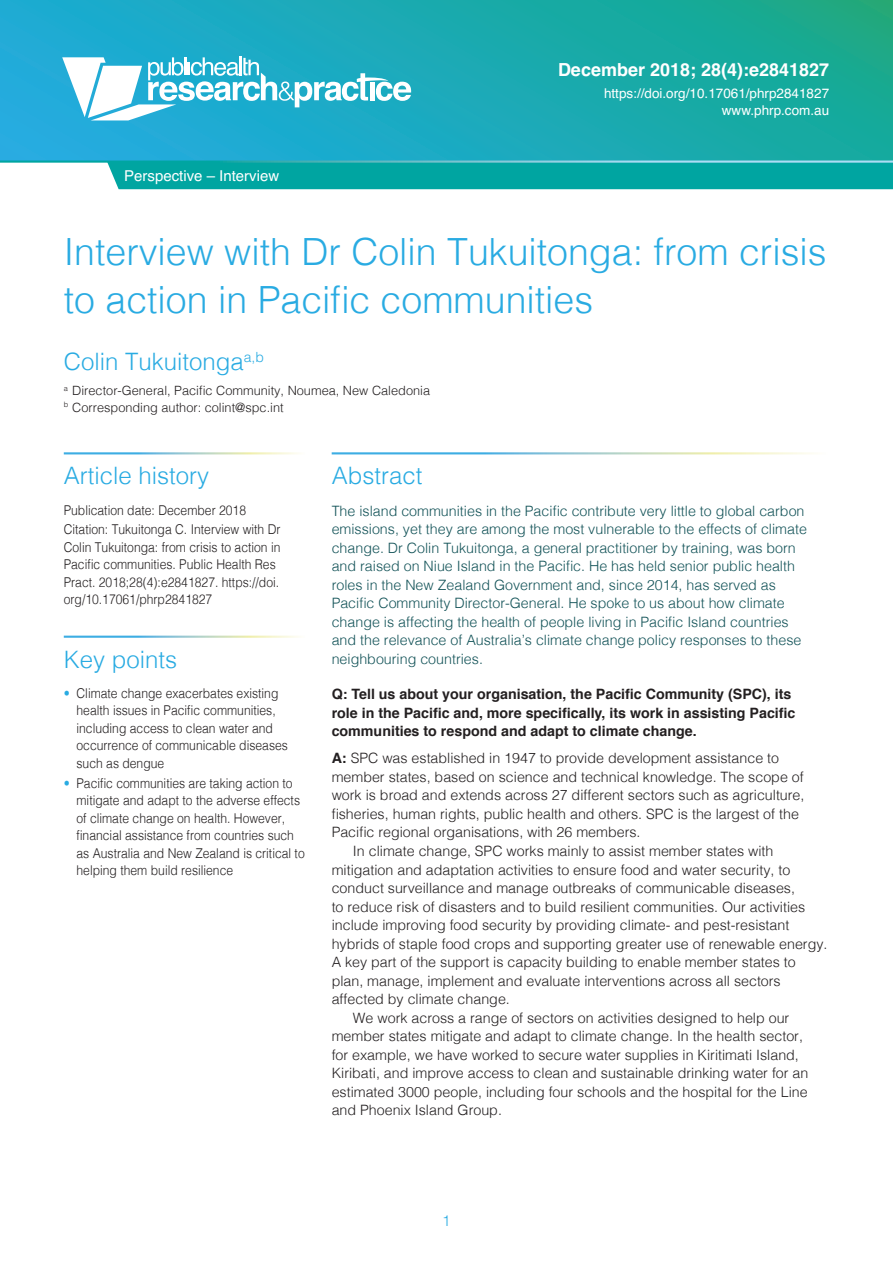
<style>
.page{position:relative;width:893px;height:1263px;background:#fff}
.page>*{position:absolute;margin:0;border:0;box-sizing:border-box;transform-origin:0 0}
.Heading_1{font:300 37.5px/48.8px "Helvetica";color:#29abe2}
.Abstract{font:300 24px "Helvetica";color:#29abe2}
.Author{font:300 24px "Helvetica";color:#29abe2}
.Abstract-2{font:24px "Helvetica Light 2";color:#29abe2}
.Vol-Iss-Month-Year-e{font:18px "Helvetica Bold 2";color:#fff}
.ArticleType{font:15px "Helvetica";color:#fff}
.t1{font:15px "Helvetica Light 2";color:#29abe2}
.NormalFirstPara{font:300 14.25px/18.6px "Helvetica";color:#231f20}
.AbstractText{font:300 14.25px/18.6px "Helvetica";color:#135358}
.NormalFirstPara-2{font:700 14.25px/18.6px "Helvetica";color:#231f20}
.SidebarText{font:300 13.5px/17.5px "Helvetica";color:#231f20;scale:.9 1}
.FirstPageHeader{font:13.5px "Helvetica";color:#fff}
.Affiliation{font:300 12.75px "Helvetica";color:#231f20}
.s1{font-family:"Helvetica Light 2";font-weight:400;color:#29abe2}
.s2{font-family:"Helvetica Bold 2";font-weight:400}
</style>
<div class="page">
<div style="left:107px;top:163px;width:786px;height:26px;background:#00a5a1"></div>
<svg style="left:0;top:0;width:893px;height:161px;background:#1baab3"></svg>
<svg style="left:62px;top:56px;width:349px;height:64px"></svg>
<p class="ArticleType" style="left:124px;top:164px;width:157px">Perspective – Interview</p>
<p class="Vol-Iss-Month-Year-e" style="left:558px;top:55px;width:273px">December 2018; 28(4):e2841827</p>
<p class="FirstPageHeader" style="left:604px;top:83px;width:227px">https://doi.org/10.17061/phrp2841827</p>
<p class="FirstPageHeader" style="left:722px;top:100px;width:109px">www.phrp.com.au</p>
<h1 class="Heading_1" style="left:64px;top:224px;width:764px">Interview with Dr Colin Tukuitonga: from crisis to action in Pacific communities</h1>
<p class="Author" style="left:64px;top:341px;width:202px">Colin Tukuitonga<sup>a,b</sup></p>
<p class="Affiliation" style="left:64px;top:380px;width:368px"><sup>a</sup> Director-General, Pacific Community, Noumea, New Caledonia</p>
<p class="Affiliation" style="left:64px;top:396px;width:221px"><sup>b</sup> Corresponding author: colint@spc.int</p>
<p class="Abstract" style="left:64px;top:455px;width:147px">Article history</p>
<p class="SidebarText" style="left:64px;top:500px;width:204px">Publication date: December 2018</p>
<p class="SidebarText" style="left:64px;top:520px;width:242px">Citation: Tukuitonga C. Interview with Dr Colin Tukuitonga: from crisis to action in Pacific communities. Public Health Res Pract. 2018;28(4):e2841827. https://doi. org/10.17061/phrp2841827</p>
<p class="Abstract" style="left:64px;top:638px;width:115px">Key points</p>
<p class="SidebarText" style="left:77px;top:683px;width:236px;text-indent:-13px"><span class="s1">•</span> Climate change exacerbates existing health issues in Pacific communities, including access to clean water and occurrence of communicable diseases such as dengue</p>
<p class="SidebarText" style="left:77px;top:773px;width:255px;text-indent:-13px"><span class="s1">•</span> Pacific communities are taking action to mitigate and adapt to the adverse effects of climate change on health. However, financial assistance from countries such as Australia and New Zealand is critical to helping them build resilience</p>
<p class="Abstract-2" style="left:332px;top:455px;width:92px">Abstract</p>
<p class="AbstractText" style="left:332px;top:500px;width:477px">The island communities in the Pacific contribute very little to global carbon emissions, yet they are among the most vulnerable to the effects of climate change. Dr Colin Tukuitonga, a general practitioner by training, was born and raised on Niue Island in the Pacific. He has held senior public health roles in the New Zealand Government and, since 2014, has served as Pacific Community Director-General. He spoke to us about how climate change is affecting the health of people living in Pacific Island countries and the relevance of Australia’s climate change policy responses to these neighbouring countries.</p>
<p class="NormalFirstPara-2" style="left:332px;top:685px;width:465px">Q: Tell us about your organisation, the Pacific Community (SPC), its role in the Pacific and, more specifically, its work in assisting Pacific communities to respond and adapt to climate change.</p>
<p class="NormalFirstPara" style="left:332px;top:748px;width:474px"><span class="s2">A:</span> SPC was established in 1947 to provide development assistance to member states, based on science and technical knowledge. The scope of work is broad and extends across 27 different sectors such as agriculture, fisheries, human rights, public health and others. SPC is the largest of the Pacific regional organisations, with 26 members.</p>
<p class="NormalFirstPara" style="left:332px;top:841px;width:497px;text-indent:21px">In climate change, SPC works mainly to assist member states with mitigation and adaptation activities to ensure food and water security, to conduct surveillance and manage outbreaks of communicable diseases,<br>to reduce risk of disasters and to build resilient communities. Our activities include improving food security by providing climate- and pest-resistant hybrids of staple food crops and supporting greater use of renewable energy.<br>A key part of the support is capacity building to enable member states to plan, manage, implement and evaluate interventions across all sectors affected by climate change.</p>
<p class="NormalFirstPara" style="left:332px;top:1007px;width:478px;text-indent:21px">We work across a range of sectors on activities designed to help our member states mitigate and adapt to climate change. In the health sector, for example, we have worked to secure water supplies in Kiritimati Island, Kiribati, and improve access to clean and sustainable drinking water for an estimated 3000 people, including four schools and the hospital for the Line and Phoenix Island Group.</p>
<p class="t1" style="left:442px;top:1208px;width:10px">1</p>
</div>
